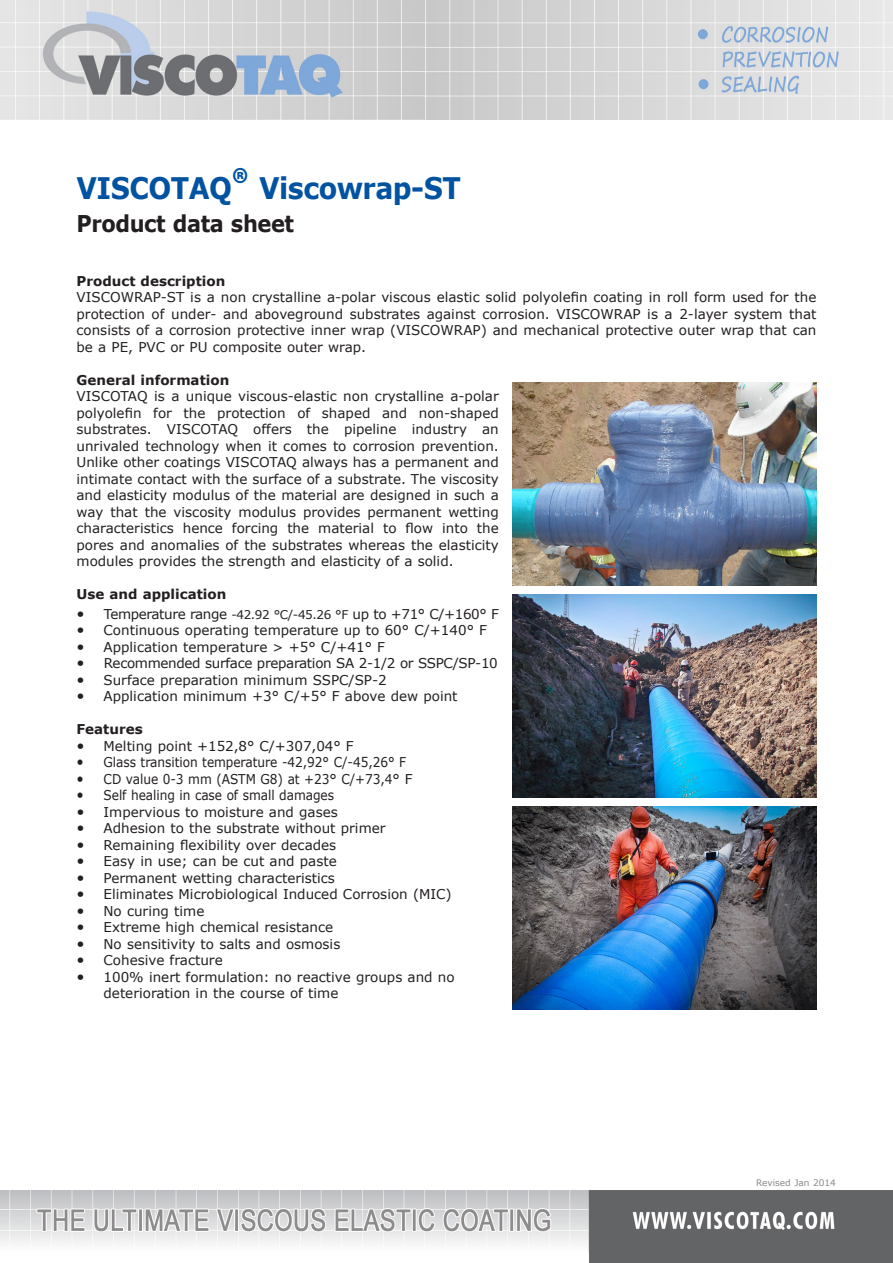
<style>
.page{position:relative;width:893px;height:1263px;background:#fff}
.page>*{position:absolute;margin:0;border:0;box-sizing:border-box;transform-origin:0 0}
.Paragraph_Style_1__K{font:700 29.7px "Verdana";letter-spacing:-.02em;color:#0153a1;scale:.91 1}
.Paragraph_Style_1__K-2{font:700 23.1px "Verdana";letter-spacing:-.02em;color:#231f20;scale:.91 1}
.Paragraph_Style_1__K-3{font:13.5px/16.5px "Verdana";color:#231f20;text-align:justify}
.Paragraph_Style_1__K-4{font:13.5px "Verdana";color:#231f20;scale:.9 1}
.Paragraph_Style_1__K-5{font:700 13.5px "Verdana";color:#231f20}
.Paragraph_Style_1__K-6{font:13.5px "Verdana";letter-spacing:-.03em;color:#231f20}
.Paragraph_Style_1__K-7{font:13.5px "Verdana";letter-spacing:-.025em;color:#231f20}
.t1{font:9px "Verdana";color:#8a898d}
.s1{font-family:"Koz Go Pro";font-weight:800;font-size:39.6px}
.s2{font-size:15px}
.s3{font-size:12px}
</style>
<div class="page">
<img style="left:0;top:0;width:893px;height:120px">
<img style="left:0;top:1190px;width:893px;height:73px">
<img style="left:512px;top:383px;width:304px;height:203px">
<img style="left:512px;top:595px;width:304px;height:203px">
<img style="left:512px;top:807px;width:304px;height:203px">
<p class="Paragraph_Style_1__K" style="left:77px;top:167px;width:424px">VISCOTAQ<span class="s1">®</span> Viscowrap-ST</p>
<p class="Paragraph_Style_1__K-2" style="left:77px;top:207px;width:241px">Product data sheet</p>
<p class="Paragraph_Style_1__K-5" style="left:77px;top:271px;width:150px">Product description</p>
<p class="Paragraph_Style_1__K-3" style="left:77px;top:289px;width:741px">VISCOWRAP-ST is a non crystalline a-polar viscous elastic solid polyolefin coating in roll form used for the protection of under- and aboveground substrates against corrosion. VISCOWRAP is a 2-layer system that consists of a corrosion protective inner wrap (VISCOWRAP) and mechanical protective outer wrap that can be a PE, PVC or PU composite outer wrap.</p>
<p class="Paragraph_Style_1__K-5" style="left:77px;top:370px;width:154px">General information</p>
<p class="Paragraph_Style_1__K-3" style="left:77px;top:388px;width:424px">VISCOTAQ is a unique viscous-elastic non crystalline a-polar polyolefin for the protection of shaped and non-shaped substrates. VISCOTAQ offers the pipeline industry an unrivaled technology when it comes to corrosion prevention.<br>Unlike other coatings VISCOTAQ always has a permanent and intimate contact with the surface of a substrate. The viscosity and elasticity modulus of the material are designed in such a way that the viscosity modulus provides permanent wetting characteristics hence forcing the material to flow into the pores and anomalies of the substrates whereas the elasticity modules provides the strength and elasticity of a solid.</p>
<p class="Paragraph_Style_1__K-5" style="left:77px;top:585px;width:151px">Use and application</p>
<p class="Paragraph_Style_1__K-6" style="left:77px;top:604px;width:424px"><span class="s2">•</span> Temperature range <span class="s3">-42.92 °C/-45.26 °F</span> up to +71° C/+160° F</p>
<p class="Paragraph_Style_1__K-3" style="left:77px;top:622px;width:412px"><span class="s2">•</span> Continuous operating temperature up to 60° C/+140° F</p>
<p class="Paragraph_Style_1__K-3" style="left:77px;top:638px;width:310px"><span class="s2">•</span> Application temperature &gt; +5° C/+41° F</p>
<p class="Paragraph_Style_1__K-7" style="left:77px;top:654px;width:423px"><span class="s2">•</span> Recommended surface preparation SA 2-1/2 or SSPC/SP-10</p>
<p class="Paragraph_Style_1__K-3" style="left:77px;top:671px;width:312px"><span class="s2">•</span> Surface preparation minimum SSPC/SP-2</p>
<p class="Paragraph_Style_1__K-3" style="left:77px;top:688px;width:382px"><span class="s2">•</span> Application minimum +3° C/+5° F above dew point</p>
<p class="Paragraph_Style_1__K-5" style="left:77px;top:720px;width:68px">Features</p>
<p class="Paragraph_Style_1__K-3" style="left:77px;top:737px;width:279px"><span class="s2">•</span> Melting point +152,8° C/+307,04° F</p>
<p class="Paragraph_Style_1__K-4" style="left:77px;top:753px;width:368px"><span class="s2">•</span> Glass transition temperature -42,92° C/-45,26° F</p>
<p class="Paragraph_Style_1__K-4" style="left:77px;top:769px;width:375px"><span class="s2">•</span> CD value 0-3 mm (ASTM G8) at +23° C/+73,4° F</p>
<p class="Paragraph_Style_1__K-4" style="left:77px;top:786px;width:288px"><span class="s2">•</span> Self healing in case of small damages</p>
<p class="Paragraph_Style_1__K-3" style="left:77px;top:803px;width:263px"><span class="s2">•</span> Impervious to moisture and gases</p>
<p class="Paragraph_Style_1__K-3" style="left:77px;top:820px;width:311px"><span class="s2">•</span> Adhesion to the substrate without primer</p>
<p class="Paragraph_Style_1__K-3" style="left:77px;top:836px;width:261px"><span class="s2">•</span> Remaining flexibility over decades</p>
<p class="Paragraph_Style_1__K-3" style="left:77px;top:853px;width:262px"><span class="s2">•</span> Easy in use; can be cut and paste</p>
<p class="Paragraph_Style_1__K-3" style="left:77px;top:869px;width:260px"><span class="s2">•</span> Permanent wetting characteristics</p>
<p class="Paragraph_Style_1__K-3" style="left:77px;top:886px;width:377px"><span class="s2">•</span> Eliminates Microbiological Induced Corrosion (MIC)</p>
<p class="Paragraph_Style_1__K-3" style="left:77px;top:902px;width:129px"><span class="s2">•</span> No curing time</p>
<p class="Paragraph_Style_1__K-3" style="left:77px;top:919px;width:258px"><span class="s2">•</span> Extreme high chemical resistance</p>
<p class="Paragraph_Style_1__K-3" style="left:77px;top:935px;width:265px"><span class="s2">•</span> No sensitivity to salts and osmosis</p>
<p class="Paragraph_Style_1__K-3" style="left:77px;top:952px;width:148px"><span class="s2">•</span> Cohesive fracture</p>
<p class="Paragraph_Style_1__K-3" style="left:104px;top:968px;width:353px;text-indent:-27px"><span class="s2">•</span> 100% inert formulation: no reactive groups and no deterioration in the course of time</p>
<p class="t1" style="left:756px;top:1176px;width:81px">Revised Jan 2014</p>
</div>
